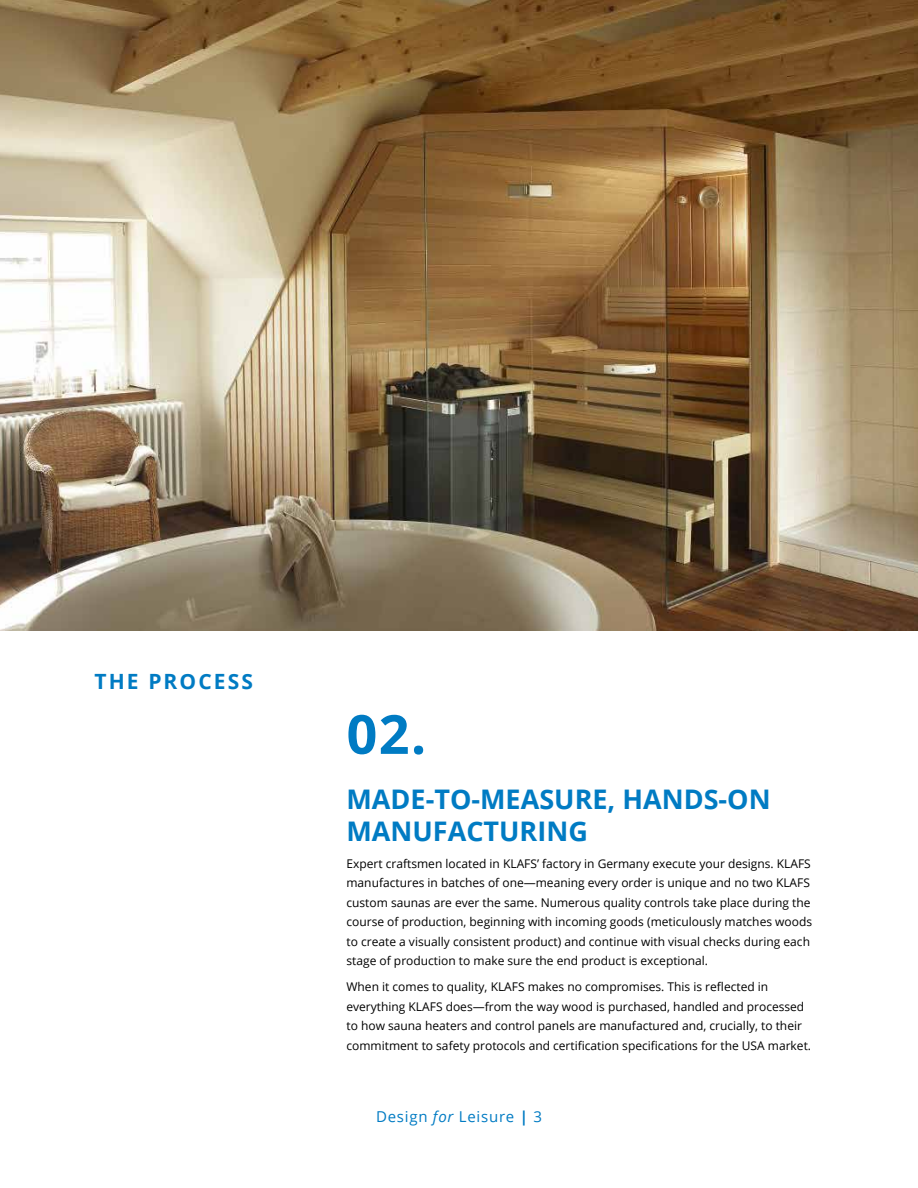
<style>
.page{position:relative;width:918px;height:1188px;background:#fff}
.page>*{position:absolute;margin:0;border:0;box-sizing:border-box;transform-origin:0 0}
.t1{font:700 54px "Open Sans";color:#007bc3}
.t2{font:700 27px/32.4px "Open Sans";color:#007bc3}
.t3{font:700 21px "Open Sans";letter-spacing:.1em;color:#007bc3}
.t4{font:15px "Open Sans";letter-spacing:.05em;color:#007bc3}
.t5{font:12px/19.5px "Open Sans";color:#000}
.s1{font-style:italic}
.s2{font-weight:700}
</style>
<div class="page">
<img style="left:0;top:0;width:918px;height:631px">
<h3 class="t3" style="left:94px;top:667px;width:160px">THE PROCESS</h3>
<h1 class="t1" style="left:346px;top:696px;width:81px">02.</h1>
<h2 class="t2" style="left:346px;top:782px;width:426px">MADE-TO-MEASURE, HANDS-ON<br>MANUFACTURING</h2>
<p class="t5" style="left:346px;top:853px;width:467px">Expert craftsmen located in KLAFS’ factory in Germany execute your designs. KLAFS manufactures in batches of one—meaning every order is unique and no two KLAFS custom saunas are ever the same. Numerous quality controls take place during the course of production, beginning with incoming goods (meticulously matches woods to create a visually consistent product) and continue with visual checks during each stage of production to make sure the end product is exceptional.</p>
<p class="t5" style="left:346px;top:977px;width:466px">When it comes to quality, KLAFS makes no compromises. This is reflected in everything KLAFS does—from the way wood is purchased, handled and processed to how sauna heaters and control panels are manufactured and, crucially, to their commitment to safety protocols and certification specifications for the USA market.</p>
<p class="t4" style="left:376px;top:1107px;width:167px">Design <span class="s1">for</span> Leisure <span class="s2">|</span> 3</p>
</div>
